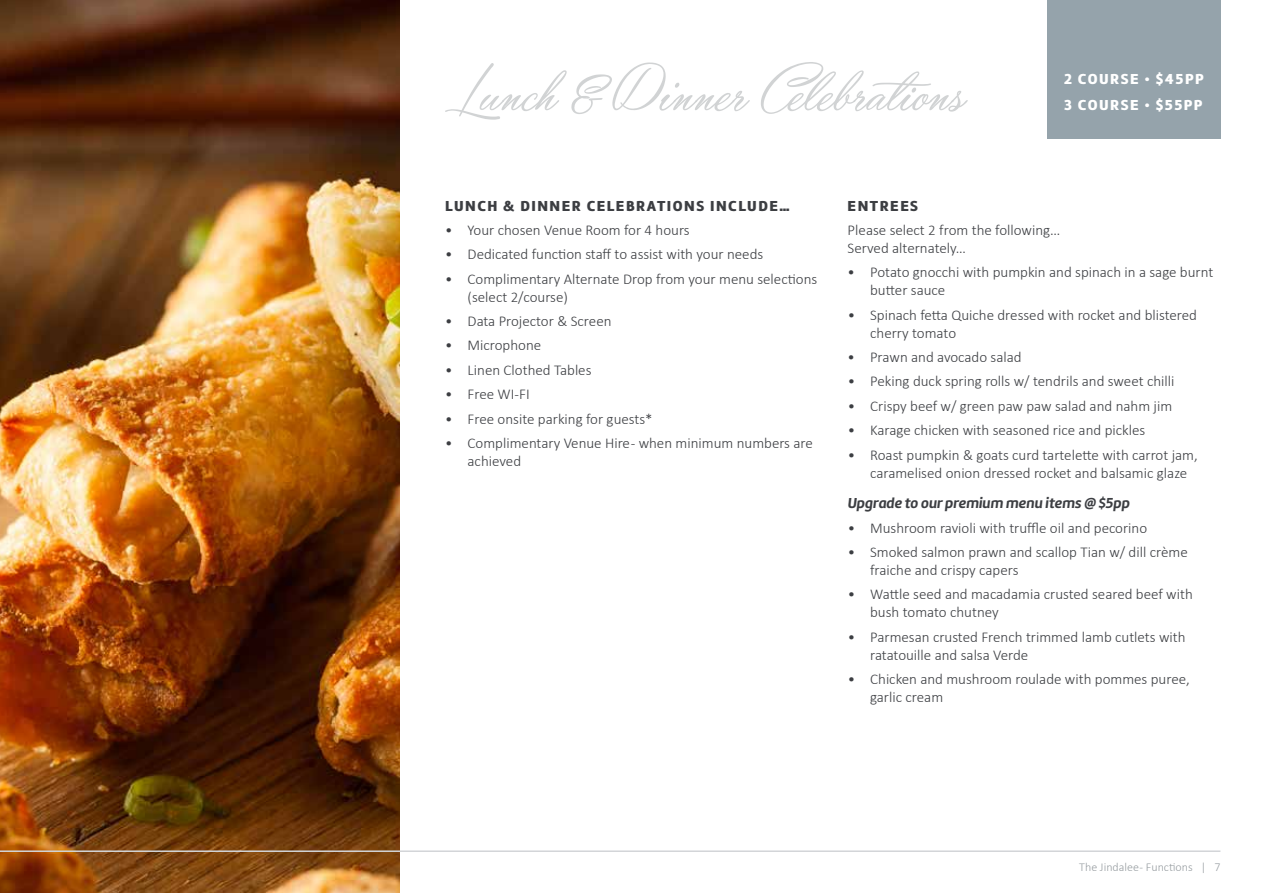
<style>
.page{position:relative;width:1263px;height:893px;background:#fff}
.page>*{position:absolute;margin:0;border:0;box-sizing:border-box;transform-origin:0 0}
.t1{font:70.5px "Yaquote Script Personal Use";color:#d1d3d4}
.t2{font:300 15px/18px "Calibri";color:#3c3e42}
.t3{font:900 15px "Marine";letter-spacing:.1em;color:#3c3e42}
.t4{font:italic 700 15px "Marine";color:#3c3e42}
.t5{font:900 15px/26.5px "Marine";letter-spacing:.1em;color:#fff}
.t6{font:300 12px "Calibri";color:#979da1}
</style>
<div class="page">
<img style="left:0;top:0;width:400px;height:893px">
<div style="left:1047px;top:0;width:173px;height:138px;background:#95a3ab"></div>
<hr style="left:0;top:850px;width:1220px;height:2px;background:#d2d5d8">
<h1 class="t1" style="left:445px;top:53px;width:522px">Lunch &amp; Dinner Celebrations</h1>
<p class="t5" style="left:1064px;top:65px;width:141px">2 COURSE • $45PP<br>3 COURSE • $55PP</p>
<p class="t3" style="left:445px;top:196px;width:346px">LUNCH &amp; DINNER CELEBRATIONS INCLUDE…</p>
<p class="t2" style="left:445px;top:221px;width:246px">• Your chosen Venue Room for 4 hours</p>
<p class="t2" style="left:445px;top:245px;width:320px">• Dedicated function staff to assist with your needs</p>
<p class="t2" style="left:468px;top:270px;width:351px;text-indent:-22px">• Complimentary Alternate Drop from your menu selections (select 2/course)</p>
<p class="t2" style="left:445px;top:312px;width:168px">• Data Projector &amp; Screen</p>
<p class="t2" style="left:445px;top:336px;width:98px">• Microphone</p>
<p class="t2" style="left:445px;top:361px;width:148px">• Linen Clothed Tables</p>
<p class="t2" style="left:445px;top:385px;width:86px">• Free WI-FI</p>
<p class="t2" style="left:445px;top:409px;width:209px">• Free onsite parking for guests*</p>
<p class="t2" style="left:468px;top:434px;width:347px;text-indent:-22px">• Complimentary Venue Hire - when minimum numbers are achieved</p>
<p class="t3" style="left:848px;top:196px;width:72px">ENTREES</p>
<p class="t2" style="left:848px;top:221px;width:214px">Please select 2 from the following…<br>Served alternately…</p>
<p class="t2" style="left:870px;top:263px;width:345px;text-indent:-23px">• Potato gnocchi with pumpkin and spinach in a sage burnt butter sauce</p>
<p class="t2" style="left:870px;top:305px;width:328px;text-indent:-22px">• Spinach fetta Quiche dressed with rocket and blistered cherry tomato</p>
<p class="t2" style="left:848px;top:348px;width:175px">• Prawn and avocado salad</p>
<p class="t2" style="left:848px;top:372px;width:328px">• Peking duck spring rolls w/ tendrils and sweet chilli</p>
<p class="t2" style="left:848px;top:397px;width:326px">• Crispy beef w/ green paw paw salad and nahm jim</p>
<p class="t2" style="left:848px;top:421px;width:299px">• Karage chicken with seasoned rice and pickles</p>
<p class="t2" style="left:870px;top:445px;width:329px;text-indent:-22px">• Roast pumpkin &amp; goats curd tartelette with carrot jam, caramelised onion dressed rocket and balsamic glaze</p>
<p class="t4" style="left:848px;top:493px;width:284px">Upgrade to our premium menu items @ $5pp</p>
<p class="t2" style="left:848px;top:518px;width:301px">• Mushroom ravioli with truffle oil and pecorino</p>
<p class="t2" style="left:870px;top:543px;width:319px;text-indent:-22px">• Smoked salmon prawn and scallop Tian w/ dill crème fraiche and crispy capers</p>
<p class="t2" style="left:870px;top:585px;width:324px;text-indent:-22px">• Wattle seed and macadamia crusted seared beef with bush tomato chutney</p>
<p class="t2" style="left:870px;top:628px;width:317px;text-indent:-22px">• Parmesan crusted French trimmed lamb cutlets with ratatouille and salsa Verde</p>
<p class="t2" style="left:870px;top:670px;width:321px;text-indent:-22px">• Chicken and mushroom roulade with pommes puree, garlic cream</p>
<p class="t6" style="left:1079px;top:860px;width:143px">The Jindalee - Functions | 7</p>
</div>
